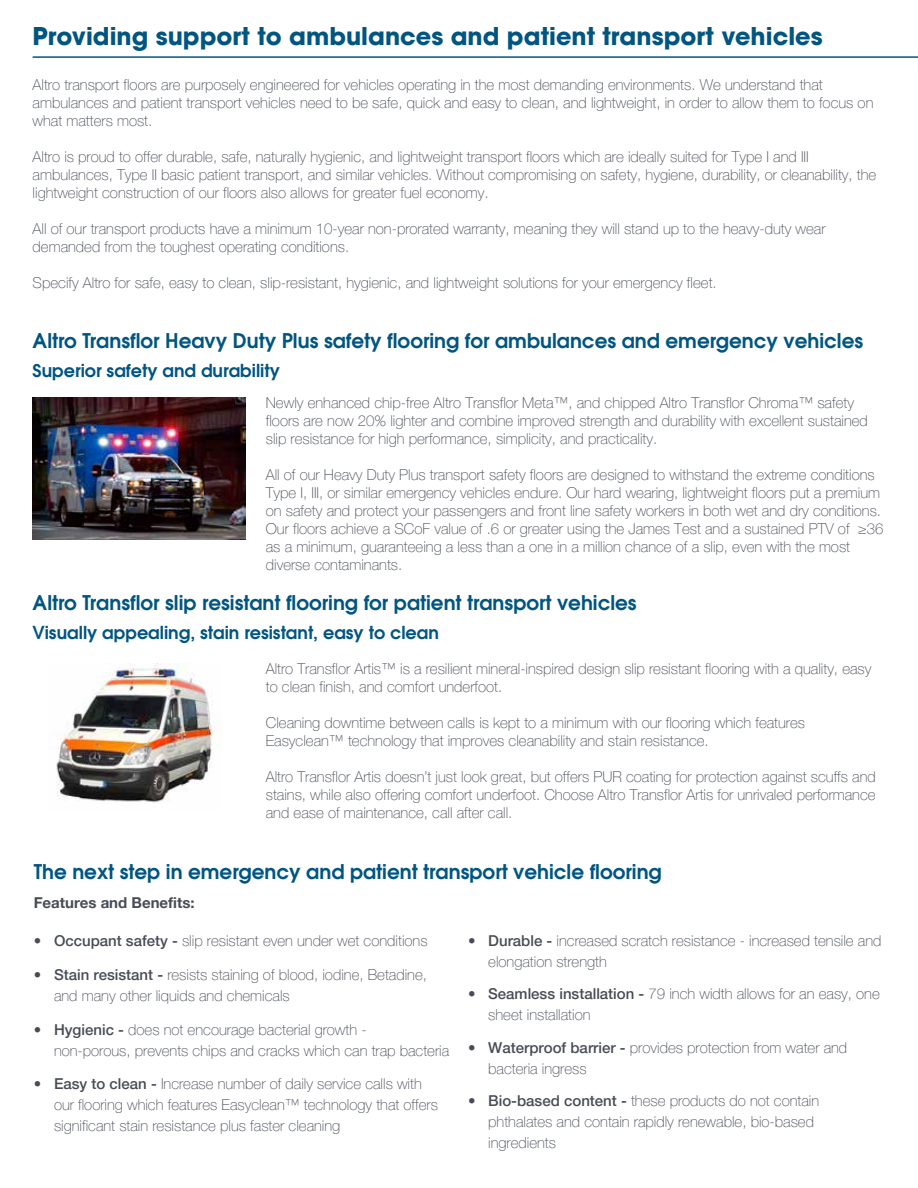
<style>
.page{position:relative;width:918px;height:1188px;background:#fff}
.page>*{position:absolute;margin:0;border:0;box-sizing:border-box;transform-origin:0 0}
.t1{font:700 24px "Avant Garde";color:#005581}
.t2{font:600 19.95px "Avant Garde";color:#005581}
.t3{font:600 17.55px "Avant Garde";color:#005581}
.t4{font:100 15px/18px "Helvetica Neue LT Pro";color:#474c55}
.t5{font:700 15px "Helvetica Neue LT Pro";color:#474c55}
.s1{font-weight:500}
</style>
<div class="page">
<img style="left:33px;top:397px;width:213px;height:143px">
<img style="left:56px;top:663px;width:165px;height:140px">
<hr style="left:33px;top:56px;width:885px;height:2px;background:#005581">
<h1 class="t1" style="left:33px;top:21px;width:792px">Providing support to ambulances and patient transport vehicles</h1>
<p class="t4" style="left:33px;top:75px;width:842px">Altro transport floors are purposely engineered for vehicles operating in the most demanding environments. We understand that ambulances and patient transport vehicles need to be safe, quick and easy to clean, and lightweight, in order to allow them to focus on what matters most.</p>
<p class="t4" style="left:33px;top:147px;width:845px">Altro is proud to offer durable, safe, naturally hygienic, and lightweight transport floors which are ideally suited for Type I and III ambulances, Type II basic patient transport, and similar vehicles. Without compromising on safety, hygiene, durability, or cleanability, the lightweight construction of our floors also allows for greater fuel economy.</p>
<p class="t4" style="left:33px;top:219px;width:794px">All of our transport products have a minimum 10-year non-prorated warranty, meaning they will stand up to the heavy-duty wear demanded from the toughest operating conditions.</p>
<p class="t4" style="left:33px;top:273px;width:686px">Specify Altro for safe, easy to clean, slip-resistant, hygienic, and lightweight solutions for your emergency fleet.</p>
<h2 class="t2" style="left:33px;top:327px;width:832px">Altro Transflor Heavy Duty Plus safety flooring for ambulances and emergency vehicles</h2>
<p class="t3" style="left:33px;top:359px;width:249px">Superior safety and durability</p>
<p class="t4" style="left:266px;top:393px;width:604px">Newly enhanced chip-free Altro Transflor Meta™, and chipped Altro Transflor Chroma™ safety floors are now 20% lighter and combine improved strength and durability with excellent sustained slip resistance for high performance, simplicity, and practicality.</p>
<p class="t4" style="left:266px;top:465px;width:619px">All of our Heavy Duty Plus transport safety floors are designed to withstand the extreme conditions Type I, III, or similar emergency vehicles endure. Our hard wearing, lightweight floors put a premium on safety and protect your passengers and front line safety workers in both wet and dry conditions.<br>Our floors achieve a SCoF value of .6 or greater using the James Test and a sustained PTV of ≥36 as a minimum, guaranteeing a less than a one in a million chance of a slip, even with the most diverse contaminants.</p>
<h2 class="t2" style="left:33px;top:590px;width:606px">Altro Transflor slip resistant flooring for patient transport vehicles</h2>
<p class="t3" style="left:33px;top:621px;width:408px">Visually appealing, stain resistant, easy to clean</p>
<p class="t4" style="left:266px;top:659px;width:607px">Altro Transflor Artis™ is a resilient mineral-inspired design slip resistant flooring with a quality, easy to clean finish, and comfort underfoot.</p>
<p class="t4" style="left:266px;top:713px;width:541px">Cleaning downtime between calls is kept to a minimum with our flooring which features<br>Easyclean™ technology that improves cleanability and stain resistance.</p>
<p class="t4" style="left:266px;top:767px;width:612px;text-align:justify">Altro Transflor Artis doesn’t just look great, but offers PUR coating for protection against scuffs and stains, while also offering comfort underfoot. Choose Altro Transflor Artis for unrivaled performance and ease of maintenance, call after call.</p>
<h2 class="t2" style="left:34px;top:859px;width:629px">The next step in emergency and patient transport vehicle flooring</h2>
<p class="t5" style="left:34px;top:894px;width:162px">Features and Benefits:</p>
<p class="t4" style="left:34px;top:931px;width:395px"><span class="s1">• Occupant safety -</span> slip resistant even under wet conditions</p>
<p class="t4" style="left:54px;top:964px;width:375px;line-height:21px;text-indent:-20px"><span class="s1">• Stain resistant -</span> resists staining of blood, iodine, Betadine, and many other liquids and chemicals</p>
<p class="t4" style="left:54px;top:1019px;width:397px;line-height:21px;text-indent:-20px"><span class="s1">• Hygienic -</span> does not encourage bacterial growth -<br>non-porous, prevents chips and cracks which can trap bacteria</p>
<p class="t4" style="left:54px;top:1073px;width:386px;line-height:21px;text-indent:-20px"><span class="s1">• Easy to clean -</span> Increase number of daily service calls with our flooring which features Easyclean™ technology that offers significant stain resistance plus faster cleaning</p>
<p class="t4" style="left:488px;top:930px;width:395px;line-height:21px;text-indent:-20px"><span class="s1">• Durable -</span> increased scratch resistance - increased tensile and elongation strength</p>
<p class="t4" style="left:488px;top:983px;width:393px;line-height:21px;text-indent:-20px"><span class="s1">• Seamless installation -</span> 79 inch width allows for an easy, one sheet installation</p>
<p class="t4" style="left:488px;top:1037px;width:361px;line-height:21px;text-indent:-20px"><span class="s1">• Waterproof barrier -</span> provides protection from water and bacteria ingress</p>
<p class="t4" style="left:488px;top:1090px;width:332px;line-height:21px;text-indent:-20px"><span class="s1">• Bio-based content -</span> these products do not contain phthalates and contain rapidly renewable, bio-based ingredients</p>
</div>
